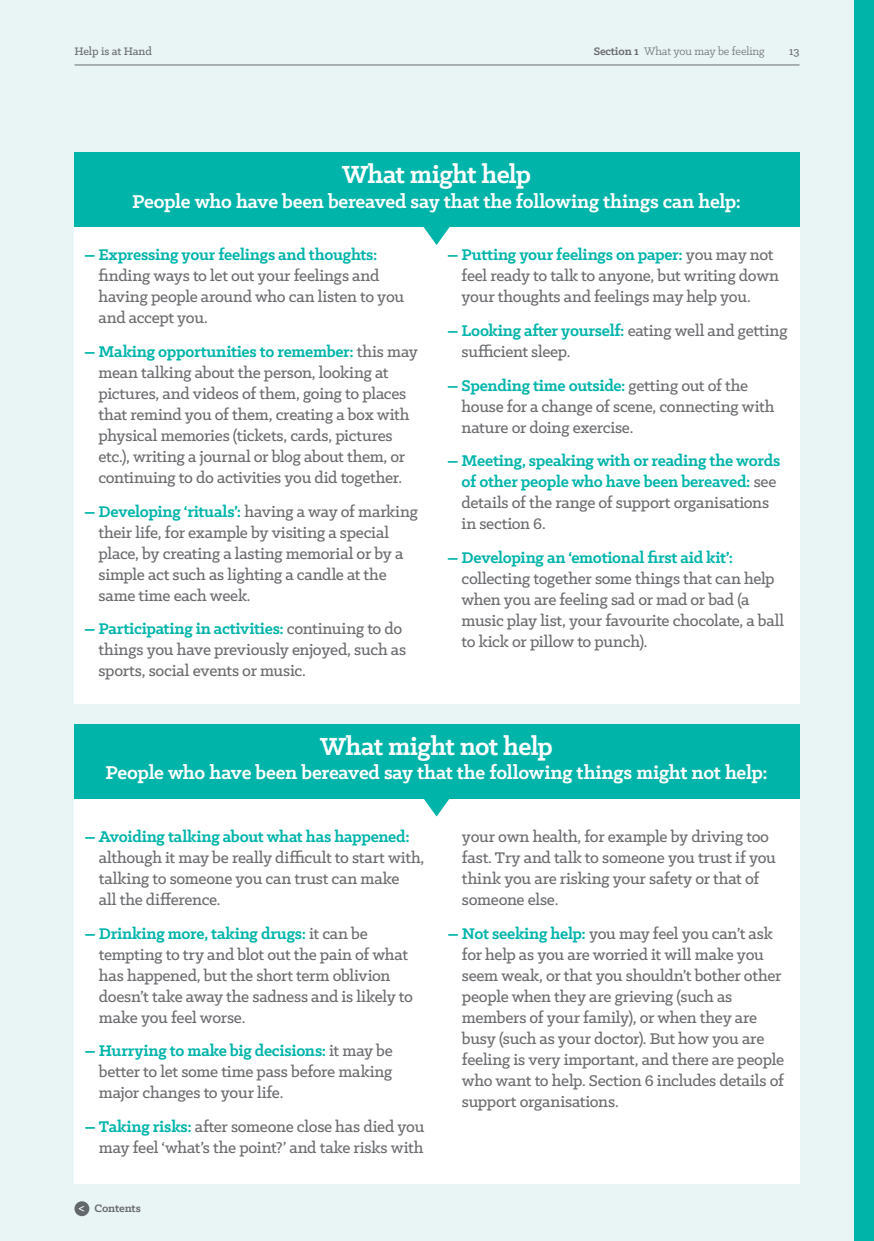
<style>
.page{position:relative;width:874px;height:1241px;background:#fff}
.page>*{position:absolute;margin:0;border:0;box-sizing:border-box;transform-origin:0 0}
.Pullout_Heading_18_2{font:700 28px "Klinic Slab";letter-spacing:-.03em;color:#fff}
.Pullout_Heading_18_2-2{font:700 21px "Klinic Slab";letter-spacing:-.01em;color:#fff}
.Body_Copy_12_14pt{font:500 17.5px/21px "Klinic Slab";letter-spacing:-.015em;color:#6c6d70}
.Body_Copy_12_14pt-2{font:700 17.5px/21px "Klinic Slab";letter-spacing:-.015em;color:#00b4aa}
.t1{font:12.25px "Klinic Slab";letter-spacing:-.01em;color:#6c6d70}
.t2{font:500 12.25px "Klinic Slab";letter-spacing:-.01em;color:#6c6d70}
.t3{font:700 12.25px "Klinic Slab";letter-spacing:-.01em;color:#6c6d70}
.s1{font-weight:700}
.s2{font-weight:700;color:#00b4aa}
.s3{font-weight:500;color:#6c6d70}
.s4{font-weight:500;font-size:14px;color:#fff}
</style>
<div class="page">
<div style="left:0;top:0;width:873px;height:1240px;background:#e8f5f4"></div>
<div style="left:853px;top:0;width:20px;height:1240px;background:#00b4aa"></div>
<div style="left:74px;top:799px;width:725px;height:384px;background:#fff"></div>
<div style="left:74px;top:227px;width:724px;height:476px;background:#fff"></div>
<div style="left:74px;top:152px;width:724px;height:75px;background:#00b4aa"></div>
<svg style="left:423px;top:227px;width:27px;height:18px"></svg>
<div style="left:74px;top:723px;width:724px;height:75px;background:#00b4aa"></div>
<svg style="left:416px;top:798px;width:40px;height:18px"></svg>
<hr style="left:74px;top:64px;width:725px;height:1px;background:#6c6d70">
<svg style="left:74px;top:1200px;width:15px;height:15px"></svg>
<p class="t2" style="left:74px;top:44px;width:79px">Help is at Hand</p>
<p class="t1" style="left:593px;top:44px;width:172px"><span class="s1">Section 1</span> What you may be feeling</p>
<p class="t2" style="left:788px;top:44px;width:12px">13</p>
<p class="Pullout_Heading_18_2" style="left:342px;top:156px;width:190px">What might help</p>
<p class="Pullout_Heading_18_2-2" style="left:132px;top:187px;width:610px">People who have been bereaved say that the following things can help:</p>
<p class="Body_Copy_12_14pt" style="left:98px;top:244px;width:307px;text-indent:-14px"><span class="s2">– Expressing your feelings and thoughts: </span>finding ways to let out your feelings and having people around who can listen to you and accept you.</p>
<p class="Body_Copy_12_14pt" style="left:98px;top:340px;width:321px;text-indent:-14px"><span class="s2">– Making opportunities to remember:</span> this may mean talking about the person, looking at pictures, and videos of them, going to places that remind you of them, creating a box with physical memories (tickets, cards, pictures etc.), writing a journal or blog about them, or continuing to do activities you did together.</p>
<p class="Body_Copy_12_14pt" style="left:98px;top:500px;width:321px;text-indent:-14px"><span class="s2">– Developing ‘rituals’:</span> having a way of marking their life, for example by visiting a special place, by creating a lasting memorial or by a simple act such as lighting a candle at the same time each week.</p>
<p class="Body_Copy_12_14pt" style="left:98px;top:617px;width:309px;text-indent:-14px"><span class="s2">– Participating in activities:</span> continuing to do things you have previously enjoyed, such as sports, social events or music.</p>
<p class="Body_Copy_12_14pt" style="left:461px;top:244px;width:319px;text-indent:-14px"><span class="s2">– Putting your feelings on paper:</span> you may not feel ready to talk to anyone, but writing down your thoughts and feelings may help you.</p>
<p class="Body_Copy_12_14pt" style="left:461px;top:319px;width:327px;text-indent:-14px"><span class="s2">– Looking after yourself:</span> eating well and getting sufficient sleep.</p>
<p class="Body_Copy_12_14pt" style="left:461px;top:374px;width:314px;text-indent:-14px"><span class="s2">– Spending time outside:</span> getting out of the house for a change of scene, connecting with nature or doing exercise.</p>
<p class="Body_Copy_12_14pt-2" style="left:461px;top:449px;width:320px;text-indent:-14px">– Meeting, speaking with or reading the words of other people who have been bereaved: <span class="s3">see details of the range of support organisations in section 6.</span></p>
<p class="Body_Copy_12_14pt" style="left:461px;top:546px;width:324px;text-indent:-14px"><span class="s2">– Developing an ‘emotional first aid kit’: </span>collecting together some things that can help when you are feeling sad or mad or bad (a music play list, your favourite chocolate, a ball to kick or pillow to punch).</p>
<p class="Pullout_Heading_18_2" style="left:320px;top:727px;width:234px">What might not help</p>
<p class="Pullout_Heading_18_2-2" style="left:105px;top:759px;width:663px">People who have been bereaved say that the following things might not help:</p>
<p class="Body_Copy_12_14pt" style="left:99px;top:825px;width:327px;text-indent:-14px"><span class="s2">– Avoiding talking about what has happened: </span>although it may be really difficult to start with, talking to someone you can trust can make<br>all the difference.</p>
<p class="Body_Copy_12_14pt" style="left:99px;top:922px;width:315px;text-indent:-14px"><span class="s2">– Drinking more, taking drugs:</span> it can be tempting to try and blot out the pain of what has happened, but the short term oblivion doesn’t take away the sadness and is likely to make you feel worse.</p>
<p class="Body_Copy_12_14pt" style="left:99px;top:1039px;width:295px;text-align:justify;text-indent:-14px"><span class="s2">– Hurrying to make big decisions:</span> it may be better to let some time pass before making major changes to your life.</p>
<p class="Body_Copy_12_14pt" style="left:84px;top:1115px;width:341px;text-align:right"><span class="s2">– Taking risks:</span> after someone close has died you may feel ‘what’s the point?’ and take risks with</p>
<p class="t3" style="left:78px;top:1200px;width:64px"><span class="s4">&lt;</span> Contents</p>
<p class="Body_Copy_12_14pt" style="left:461px;top:825px;width:315px">your own health, for example by driving too fast. Try and talk to someone you trust if you think you are risking your safety or that of someone else.</p>
<p class="Body_Copy_12_14pt" style="left:461px;top:922px;width:323px;text-indent:-14px"><span class="s2">– Not seeking help:</span> you may feel you can’t ask for help as you are worried it will make you seem weak, or that you shouldn’t bother other people when they are grieving (such as members of your family), or when they are busy (such as your doctor). But how you are feeling is very important, and there are people who want to help. Section 6 includes details of support organisations.</p>
</div>
